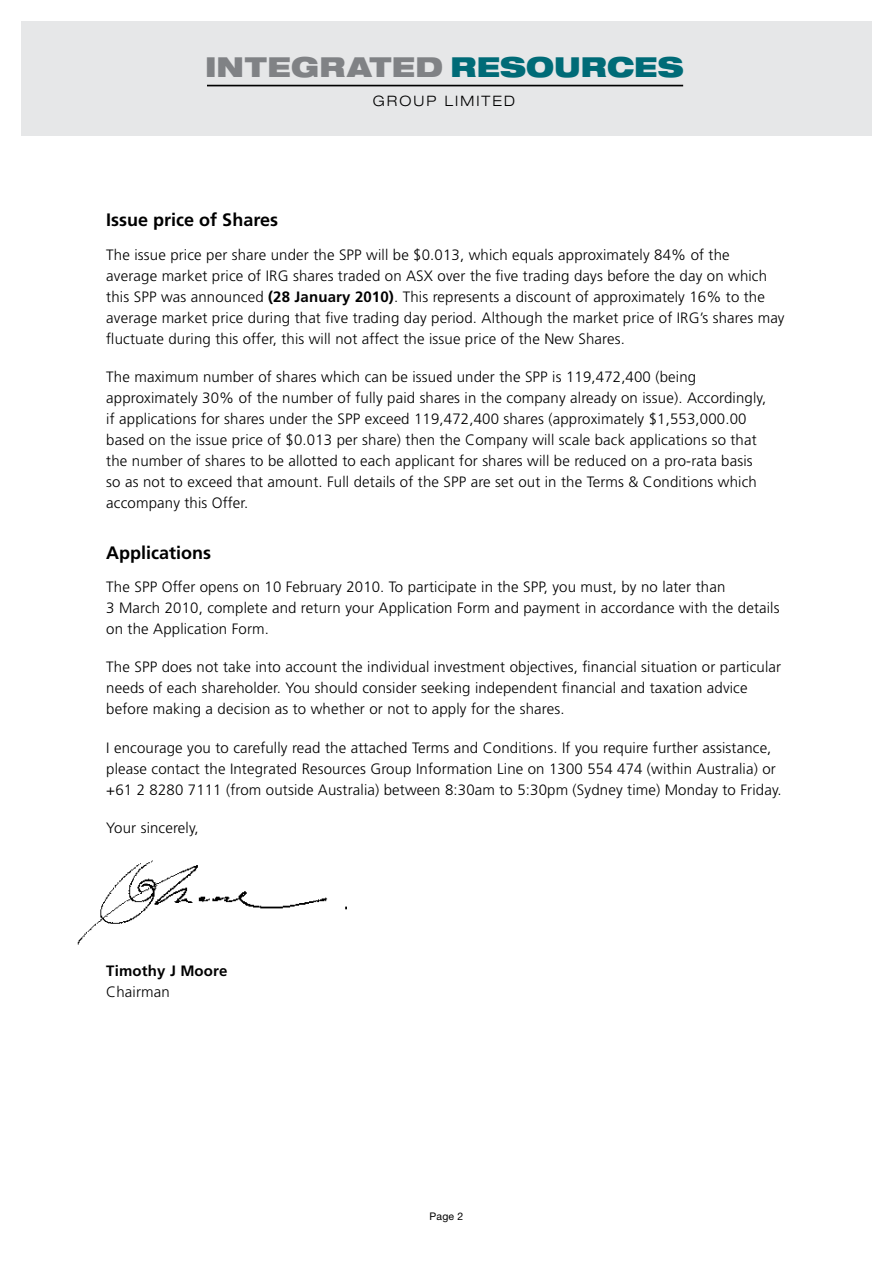
<style>
.page{position:relative;width:893px;height:1263px;background:#fff}
.page>*{position:absolute;margin:0;border:0;box-sizing:border-box;transform-origin:0 0}
.t1{font:900 expanded 27.6px "Helvetica Neue";letter-spacing:.01em;color:#808285}
.t2{font:700 18px "Frutiger";color:#000}
.t3{font:300 15px/21px "Frutiger";letter-spacing:.01em;color:#000}
.t4{font:700 15px "Frutiger";letter-spacing:.01em;color:#000}
.t5{font:300 expanded 14.4px "Helvetica Neue";letter-spacing:.15em;color:#000}
.t6{font:10.5px "Helvetica Neue";color:#000}
.s1{color:#006b77}
.s2{font-weight:700}
</style>
<div class="page">
<div style="left:21px;top:21px;width:851px;height:115px;background:#e6e7e8"></div>
<hr style="left:207px;top:85px;width:476px;height:1px;background:#000">
<img style="left:77px;top:860px;width:270px;height:85px">
<h1 class="t1" style="left:205px;top:49px;width:480px">INTEGRATED <span class="s1">RESOURCES</span></h1>
<p class="t5" style="left:373px;top:92px;width:144px">GROUP LIMITED</p>
<p class="t2" style="left:106px;top:209px;width:173px">Issue price of Shares</p>
<p class="t3" style="left:106px;top:244px;width:680px">The issue price per share under the SPP will be $0.013, which equals approximately 84% of the<br>average market price of IRG shares traded on ASX over the five trading days before the day on which this SPP was announced <span class="s2">(28 January 2010)</span>. This represents a discount of approximately 16% to the average market price during that five trading day period. Although the market price of IRG’s shares may fluctuate during this offer, this will not affect the issue price of the New Shares.</p>
<p class="t3" style="left:106px;top:366px;width:661px">The maximum number of shares which can be issued under the SPP is 119,472,400 (being approximately 30% of the number of fully paid shares in the company already on issue). Accordingly, if applications for shares under the SPP exceed 119,472,400 shares (approximately $1,553,000.00 based on the issue price of $0.013 per share) then the Company will scale back applications so that the number of shares to be allotted to each applicant for shares will be reduced on a pro-rata basis so as not to exceed that amount. Full details of the SPP are set out in the Terms &amp; Conditions which accompany this Offer.</p>
<p class="t2" style="left:106px;top:542px;width:106px">Applications</p>
<p class="t3" style="left:106px;top:577px;width:675px">The SPP Offer opens on 10 February 2010. To participate in the SPP, you must, by no later than<br>3 March 2010, complete and return your Application Form and payment in accordance with the details on the Application Form.</p>
<p class="t3" style="left:106px;top:657px;width:676px">The SPP does not take into account the individual investment objectives, financial situation or particular needs of each shareholder. You should consider seeking independent financial and taxation advice before making a decision as to whether or not to apply for the shares.</p>
<p class="t3" style="left:106px;top:737px;width:677px">I encourage you to carefully read the attached Terms and Conditions. If you require further assistance, please contact the Integrated Resources Group Information Line on 1300 554 474 (within Australia) or +61 2 8280 7111 (from outside Australia) between 8:30am to 5:30pm (Sydney time) Monday to Friday.</p>
<p class="t3" style="left:106px;top:817px;width:94px">Your sincerely,</p>
<p class="t4" style="left:106px;top:961px;width:123px">Timothy J Moore</p>
<p class="t3" style="left:106px;top:981px;width:65px">Chairman</p>
<p class="t6" style="left:429px;top:1210px;width:35px">Page 2</p>
</div>
